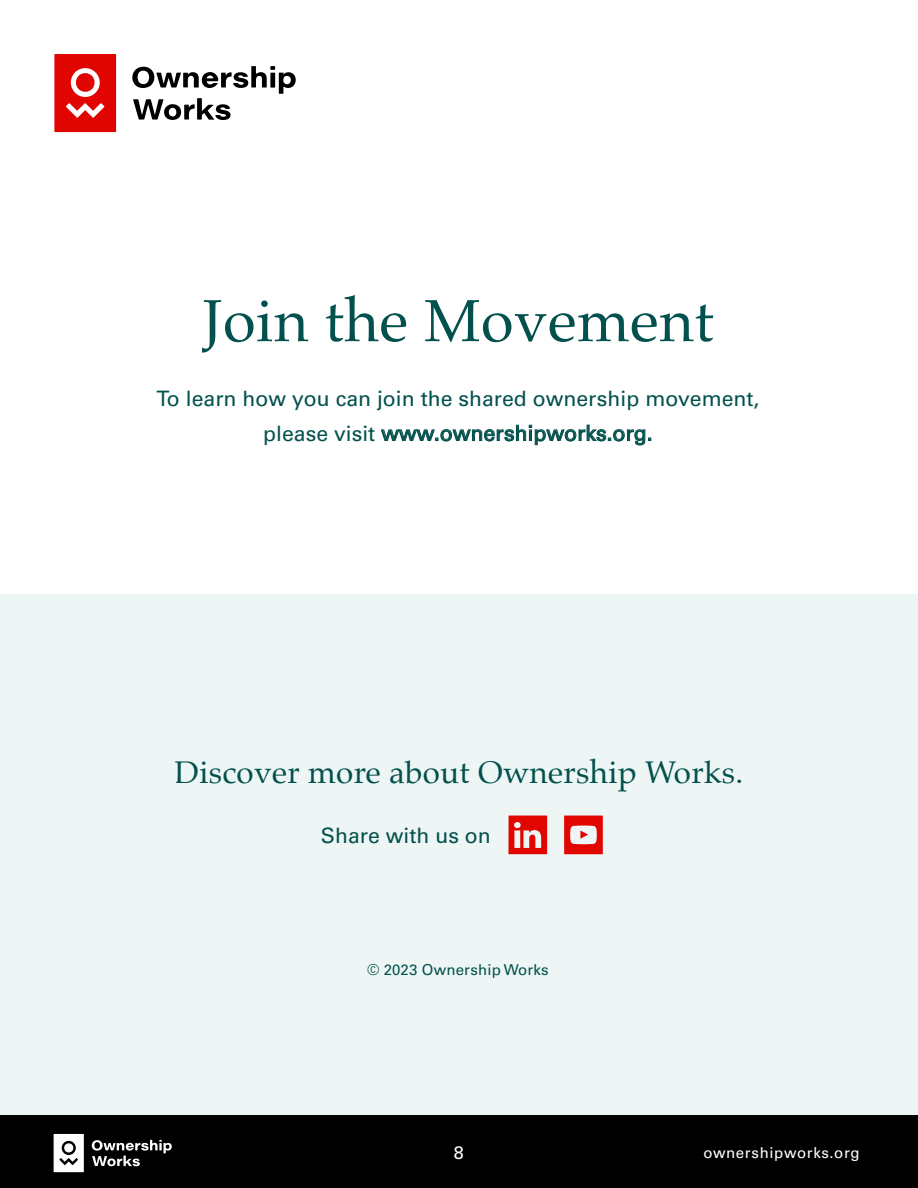
<style>
.page{position:relative;width:918px;height:1188px;background:#fff}
.page>*{position:absolute;margin:0;border:0;box-sizing:border-box;transform-origin:0 0}
.t1{font:59.4px "Palatino";letter-spacing:.01em;color:#03514d}
.t2{font:31.35px "Palatino";letter-spacing:.01em;color:#03514d}
.t3{font:21.3px/35px "Univers LT Std";color:#03514d;text-align:center}
.t4{font:18px "Univers LT Std";color:#fff}
.t5{font:15px "Univers LT Std";letter-spacing:.01em;color:#03514d}
.t6{font:15px "Univers LT Std";letter-spacing:.04em;color:#fff}
</style>
<div class="page">
<div style="left:0;top:594px;width:918px;height:521px;background:#eef6f5"></div>
<div style="left:0;top:1115px;width:918px;height:73px;background:#000"></div>
<svg style="left:508px;top:816px;width:39px;height:38px"></svg>
<svg style="left:564px;top:816px;width:39px;height:38px"></svg>
<svg style="left:132px;top:66px;width:164px;height:54px"></svg>
<svg style="left:54px;top:54px;width:62px;height:78px;background:#e42722"></svg>
<svg style="left:92px;top:1140px;width:80px;height:26px"></svg>
<svg style="left:54px;top:1134px;width:30px;height:38px"></svg>
<h1 class="t1" style="left:203px;top:272px;width:513px">Join the Movement</h1>
<p class="t3" style="left:156px;top:381px;width:605px">To learn how you can join the shared ownership movement, please visit www.ownershipworks.org.</p>
<h2 class="t2" style="left:175px;top:746px;width:570px">Discover more about Ownership Works.</h2>
<p class="t3" style="left:321px;top:818px;width:171px">Share with us on</p>
<p class="t5" style="left:367px;top:961px;width:183px">© 2023 Ownership Works</p>
<p class="t4" style="left:454px;top:1142px;width:12px">8</p>
<p class="t6" style="left:703px;top:1144px;width:158px">ownershipworks.org</p>
</div>
